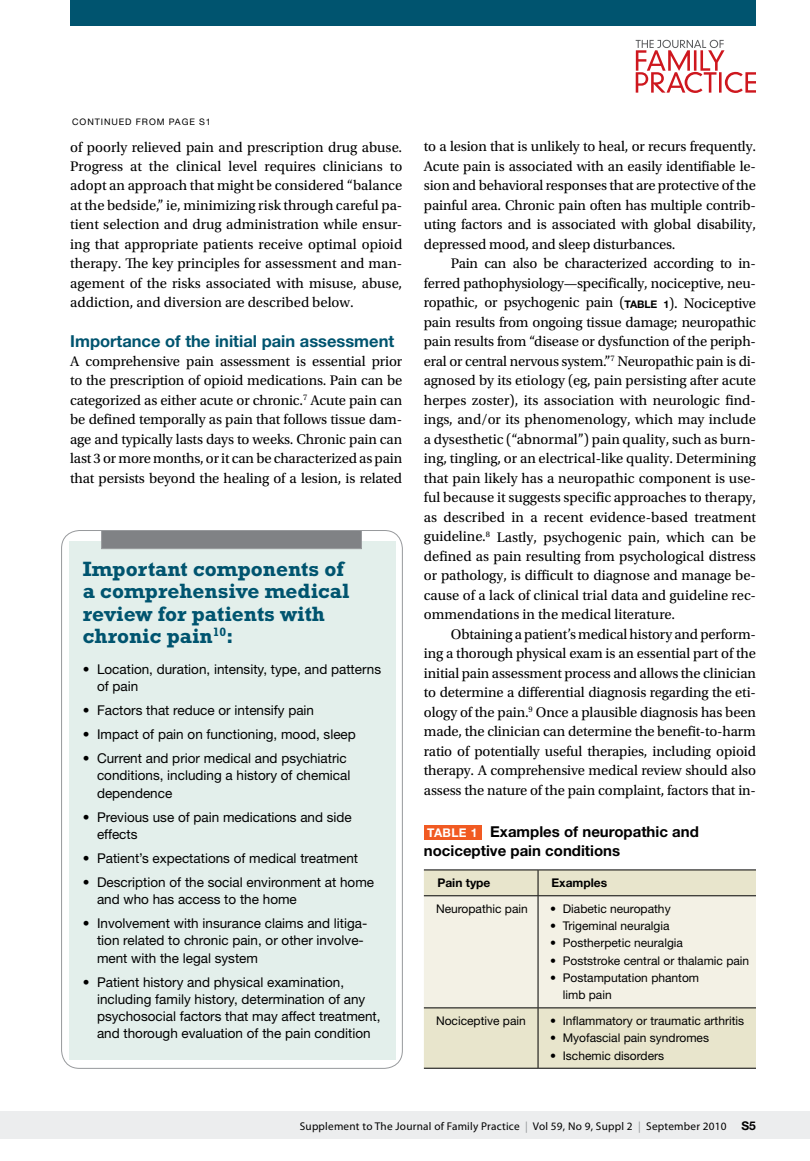
<style>
.page{position:relative;width:810px;height:1161px;background:#fff}
.page>*{position:absolute;margin:0;border:0;box-sizing:border-box;transform-origin:0 0}
.t1{font:700 21px/22.5px "Rockwell Std";color:#00546f}
.t2{font:700 16.5px "Helvetica Neue LT Std";color:#00546f}
.t3{font:700 15px/19.5px "Helvetica Neue LT Std";color:#000}
.t4{font:14.7px/19.5px "Utopia Std";letter-spacing:-.01em;color:#000;text-align:justify}
.t5{font:13.5px/17.2px "Helvetica Neue LT Std";color:#000}
.t6{font:12px/17.2px "Helvetica Neue LT Std";color:#000}
.t7{font:700 12px "Helvetica Neue LT Std";color:#000}
.t8{font:11.25px "Myriad Pro";letter-spacing:.02em;color:#000}
.t9{font:9px "Helvetica Neue LT Std";color:#000}
.s1{font-family:"Helvetica Neue LT Std";font-weight:700;font-size:10.5px}
.s2{font-size:12px;color:#fff}
.s3{color:#939598}
.s4{font-family:"Helvetica Neue LT Std";font-weight:700;font-size:12px}
</style>
<div class="page">
<div style="left:0;top:1112px;width:810px;height:27px;background:#ecedee"></div>
<div style="left:70px;top:0;width:686px;height:26px;background:#00546f"></div>
<svg style="left:636px;top:40px;width:120px;height:53px"></svg>
<div style="left:69px;top:541px;width:327px;height:518px;background:#e3efeb"></div>
<div style="left:101px;top:530px;width:261px;height:19px;background:#808285;border:1px solid #97999c"></div>
<div style="left:424px;top:825px;width:57px;height:14px;background:#f15a22"></div>
<div style="left:424px;top:1009px;width:332px;height:59px;background:#e8e5cc"></div>
<svg style="left:424px;top:870px;width:332px;height:138px;background:#eeecdd"></svg>
<hr style="left:424px;top:895px;width:114px;height:1px;background:#000">
<hr style="left:538px;top:895px;width:218px;height:1px;background:#000">
<hr style="left:538px;top:896px;width:1px;height:112px;background:#000">
<hr style="left:424px;top:1008px;width:114px;height:1px;background:#000">
<hr style="left:538px;top:1008px;width:218px;height:1px;background:#000">
<hr style="left:538px;top:1008px;width:1px;height:60px;background:#000">
<hr style="left:424px;top:1068px;width:114px;height:1px;background:#000">
<hr style="left:538px;top:1068px;width:218px;height:1px;background:#000">
<p class="t9" style="left:72px;top:116px;width:8px">continued</p>
<p class="t9" style="left:136px;top:116px;width:8px">from</p>
<p class="t9" style="left:169px;top:116px;width:8px">page</p>
<p class="t9" style="left:199px;top:116px;width:13px">S1</p>
<p class="t4" style="left:70px;top:137px;width:334px">of poorly relieved pain and prescription drug abuse.<br>Progress at the clinical level requires clinicians to adopt an approach that might be considered “balance at the bedside,” ie, minimizing risk through careful pa&shy;tient selection and drug administration while ensur&shy;ing that appropriate patients receive optimal opioid therapy. The key principles for assessment and man&shy;agement of the risks associated with misuse, abuse, addiction, and diversion are described below.</p>
<p class="t2" style="left:70px;top:330px;width:326px">Importance of the initial pain assessment</p>
<p class="t4" style="left:70px;top:352px;width:334px">A comprehensive pain assessment is essential prior to the prescription of opioid medications. Pain can be categorized as either acute or chronic.<sup>7</sup> Acute pain can be defined temporally as pain that follows tissue dam&shy;age and typically lasts days to weeks. Chronic pain can last 3 or more months, or it can be characterized as pain that persists beyond the healing of a lesion, is related</p>
<h1 class="t1" style="left:83px;top:557px;width:268px">Important components of a comprehensive medical review for patients with chronic pain<sup>10</sup>:</h1>
<p class="t5" style="left:97px;top:660px;width:286px;text-indent:-14px">• Location, duration, intensity, type, and patterns of pain</p>
<p class="t5" style="left:83px;top:702px;width:233px">• Factors that reduce or intensify pain</p>
<p class="t5" style="left:83px;top:726px;width:275px">• Impact of pain on functioning, mood, sleep</p>
<p class="t5" style="left:97px;top:750px;width:255px;text-indent:-14px">• Current and prior medical and psychiatric conditions, including a history of chemical dependence</p>
<p class="t5" style="left:97px;top:808px;width:256px;text-indent:-14px">• Previous use of pain medications and side effects</p>
<p class="t5" style="left:83px;top:849px;width:277px">• Patient’s expectations of medical treatment</p>
<p class="t5" style="left:97px;top:873px;width:279px;text-indent:-14px">• Description of the social environment at home and who has access to the home</p>
<p class="t5" style="left:97px;top:915px;width:272px;text-indent:-14px">• Involvement with insurance claims and litiga&shy;tion related to chronic pain, or other involve&shy;ment with the legal system</p>
<p class="t5" style="left:97px;top:973px;width:285px;text-indent:-14px">• Patient history and physical examination, including family history, determination of any psychosocial factors that may affect treatment, and thorough evaluation of the pain condition</p>
<p class="t4" style="left:424px;top:137px;width:334px">to a lesion that is unlikely to heal, or recurs frequently.<br>Acute pain is associated with an easily identifiable le&shy;sion and behavioral responses that are protective of the painful area. Chronic pain often has multiple contrib&shy;uting factors and is associated with global disability, depressed mood, and sleep disturbances.</p>
<p class="t4" style="left:424px;top:254px;width:334px;text-indent:27px">Pain can also be characterized according to in&shy;ferred pathophysiology—specifically, nociceptive, neu&shy;ropathic, or psychogenic pain (<span class="s1">Table 1</span>). Nociceptive pain results from ongoing tissue damage; neuropathic pain results from “disease or dysfunction of the periph&shy;eral or central nervous system.”<sup>7</sup> Neuropathic pain is di&shy;agnosed by its etiology (eg, pain persisting after acute herpes zoster), its association with neurologic find&shy;ings, and/or its phenomenology, which may include a dysesthetic (“abnormal”) pain quality, such as burn&shy;ing, tingling, or an electrical-like quality. Determining that pain likely has a neuropathic component is use&shy;ful because it suggests specific approaches to therapy, as described in a recent evidence-based treatment guideline.<sup>8</sup> Lastly, psychogenic pain, which can be defined as pain resulting from psychological distress or pathology, is difficult to diagnose and manage be&shy;cause of a lack of clinical trial data and guideline rec&shy;ommendations in the medical literature.</p>
<p class="t4" style="left:424px;top:625px;width:334px;text-indent:27px">Obtaining a patient’s medical history and perform&shy;ing a thorough physical exam is an essential part of the initial pain assessment process and allows the clinician to determine a differential diagnosis regarding the eti&shy;ology of the pain.<sup>9</sup> Once a plausible diagnosis has been made, the clinician can determine the benefit-to-harm ratio of potentially useful therapies, including opioid therapy. A comprehensive medical review should also assess the nature of the pain complaint, factors that in-</p>
<p class="t3" style="left:424px;top:821px;width:276px"><span class="s2">Table 1</span> Examples of neuropathic and nociceptive pain conditions</p>
<p class="t7" style="left:437px;top:875px;width:55px">Pain type</p>
<p class="t7" style="left:552px;top:875px;width:57px">Examples</p>
<p class="t6" style="left:436px;top:900px;width:93px">Neuropathic pain</p>
<p class="t6" style="left:550px;top:900px;width:122px">• Diabetic neuropathy</p>
<p class="t6" style="left:550px;top:917px;width:121px">• Trigeminal neuralgia</p>
<p class="t6" style="left:550px;top:934px;width:134px">• Postherpetic neuralgia</p>
<p class="t6" style="left:550px;top:952px;width:201px">• Poststroke central or thalamic pain</p>
<p class="t6" style="left:563px;top:969px;width:138px;text-indent:-13px">• Postamputation phantom limb pain</p>
<p class="t6" style="left:436px;top:1012px;width:91px">Nociceptive pain</p>
<p class="t6" style="left:550px;top:1012px;width:196px">• Inflammatory or traumatic arthritis</p>
<p class="t6" style="left:550px;top:1029px;width:160px">• Myofascial pain syndromes</p>
<p class="t6" style="left:550px;top:1046px;width:116px">• Ischemic disorders</p>
<p class="t8" style="left:300px;top:1119px;width:458px">Supplement to The Journal of Family Practice <span class="s3">|</span> Vol 59, No 9, Suppl 2 <span class="s3">|</span> September 2010 <span class="s4">S5</span></p>
</div>
